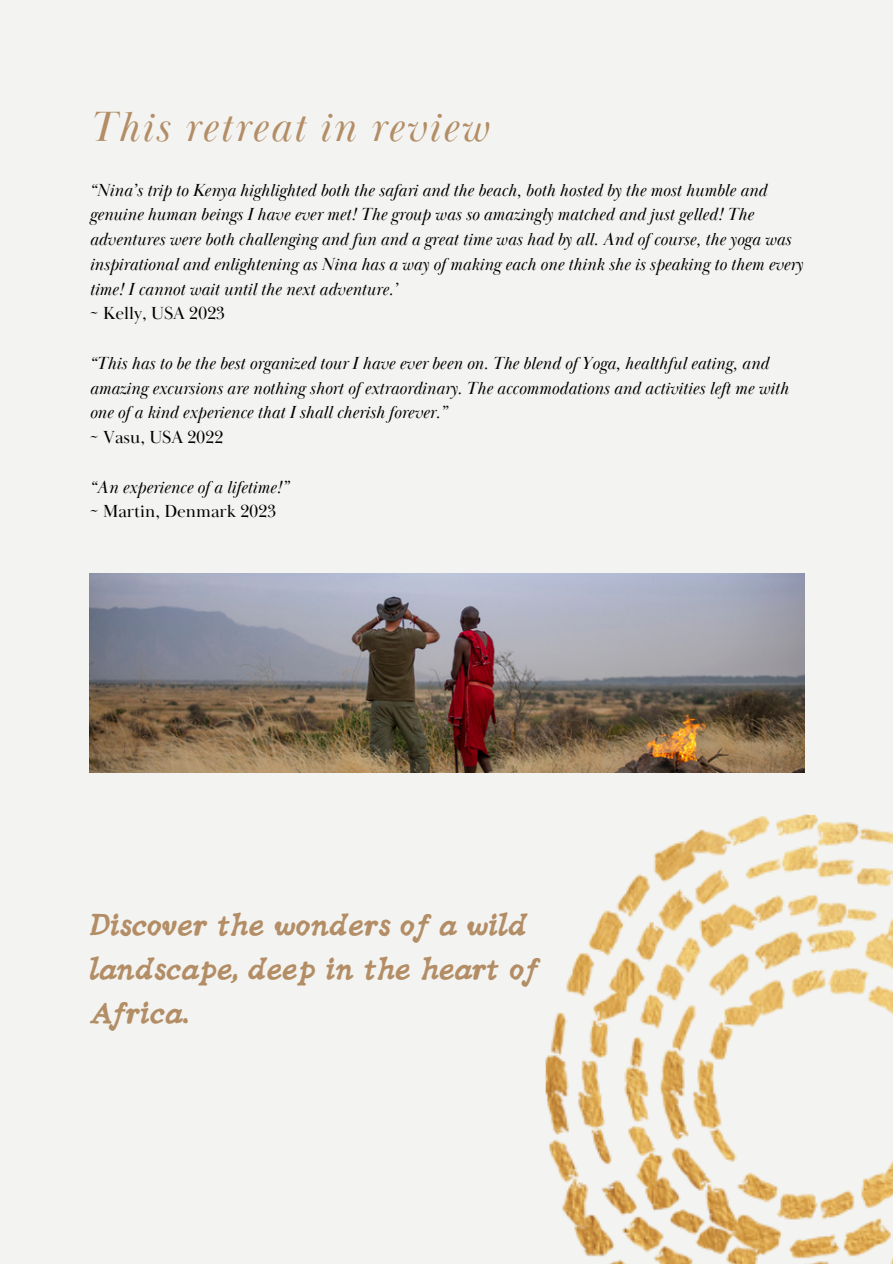
<style>
.page{position:relative;width:893px;height:1264px;background:#fff}
.page>*{position:absolute;margin:0;border:0;box-sizing:border-box;transform-origin:0 0}
.t1{font:italic 43.5px "Baskerville Display PT";letter-spacing:.05em;color:#b38d65}
.t2{font:31.5px/43.8px "NF Nadira Pro Bold";color:#b38d65}
.t3{font:italic 18px/24.8px "Baskerville Display PT";color:#000}
.t4{font:18px "Baskerville Display PT";color:#000}
</style>
<div class="page">
<div style="left:0;top:0;width:892px;height:1263px;background:#f3f3f1"></div>
<img style="left:545px;top:814px;width:347px;height:449px">
<img style="left:89px;top:573px;width:715px;height:199px">
<p class="t1" style="left:89px;top:100px;width:400px">This retreat in review</p>
<p class="t3" style="left:89px;top:178px;width:714px">“Nina’s trip to Kenya highlighted both the safari and the beach, both hosted by the most humble and genuine human beings I have ever met! The group was so amazingly matched and just gelled! The adventures were both challenging and fun and a great time was had by all. And of course, the yoga was inspirational and enlightening as Nina has a way of making each one think she is speaking to them every time! I cannot wait until the next adventure.’</p>
<p class="t4" style="left:89px;top:302px;width:137px">~ Kelly, USA 2023</p>
<p class="t3" style="left:89px;top:351px;width:700px">“This has to be the best organized tour I have ever been on. The blend of Yoga, healthful eating, and amazing excursions are nothing short of extraordinary. The accommodations and activities left me with one of a kind experience that I shall cherish forever.”</p>
<p class="t4" style="left:89px;top:426px;width:135px">~ Vasu, USA 2022</p>
<p class="t3" style="left:89px;top:475px;width:201px">“An experience of a lifetime!”</p>
<h2 class="t4" style="left:89px;top:500px;width:188px">~ Martin, Denmark 2023</h2>
<p class="t2" style="left:89px;top:907px;width:450px">Discover the wonders of a wild landscape, deep in the heart of<br>Africa.</p>
</div>
